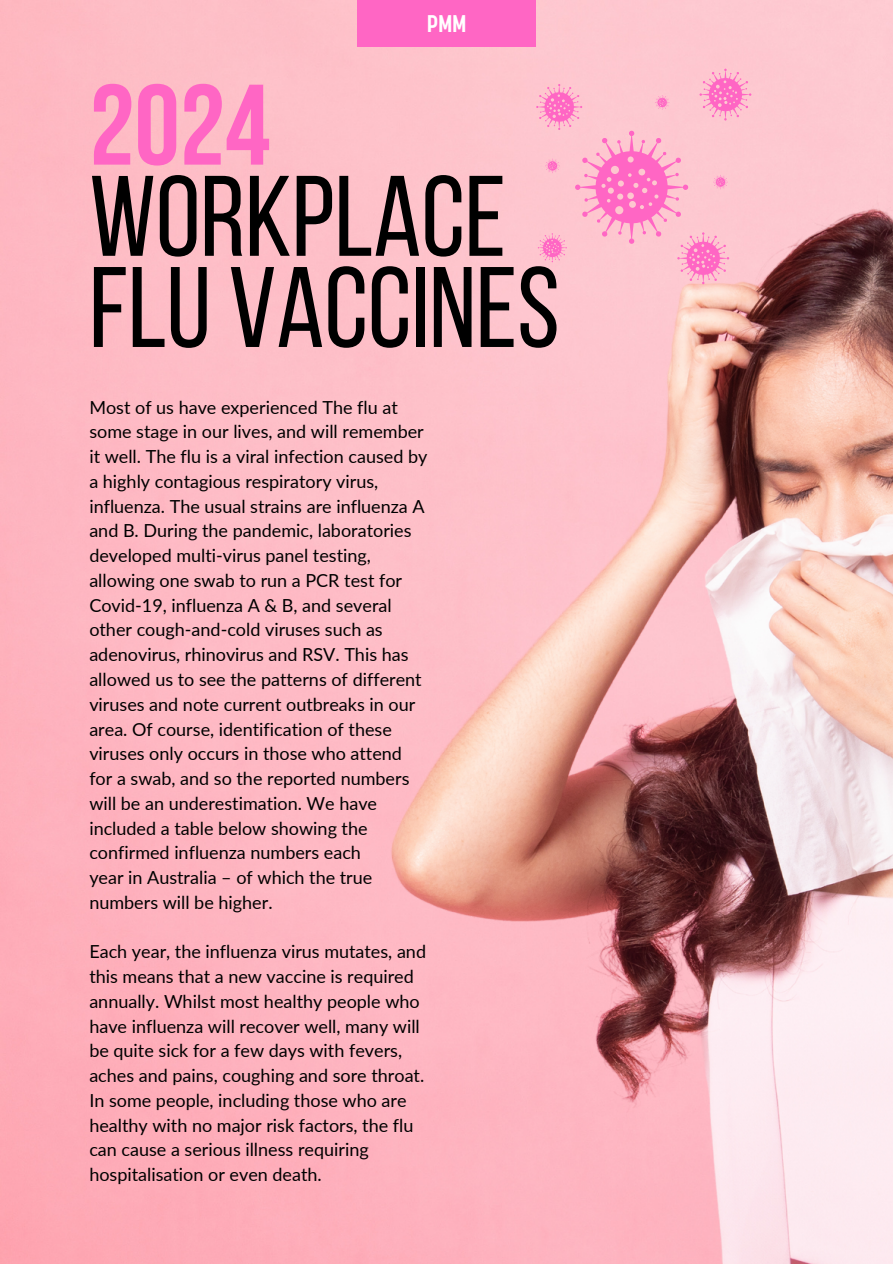
<style>
.page{position:relative;width:893px;height:1264px;background:#fff}
.page>*{position:absolute;margin:0;border:0;box-sizing:border-box;transform-origin:0 0}
.t1{font:114.15px/91.2px "Bebas Neue";color:#000}
.t2{font:700 114.15px "Bebas Neue";color:#ff66c4}
.t3{font:700 24px "Korolev Condensed W04";color:#fff}
.t4{font:18px/24.8px "Lato";color:#000}
</style>
<div class="page">
<img style="left:0;top:0;width:892px;height:1263px">
<div style="left:357px;top:0;width:179px;height:46px;background:#ff66c4"></div>
<img style="left:223px;top:89px;width:669px;height:1174px">
<svg style="left:536px;top:69px;width:215px;height:215px;background:#fdb7cd"></svg>
<p class="t3" style="left:427px;top:9px;width:41px">PMM</p>
<p class="t2" style="left:89px;top:79px;width:182px">2024</p>
<p class="t1" style="left:89px;top:182px;width:472px">WORKPLACE<br>FLU VACCINES</p>
<p class="t4" style="left:89px;top:394px;width:339px">Most of us have experienced The flu at some stage in our lives, and will remember it well. The flu is a viral infection caused by a highly contagious respiratory virus, influenza. The usual strains are influenza A and B. During the pandemic, laboratories developed multi-virus panel testing, allowing one swab to run a PCR test for Covid-19, influenza A &amp; B, and several other cough-and-cold viruses such as adenovirus, rhinovirus and RSV. This has allowed us to see the patterns of different viruses and note current outbreaks in our area. Of course, identification of these viruses only occurs in those who attend for a swab, and so the reported numbers will be an underestimation. We have included a table below showing the confirmed influenza numbers each<br>year in Australia – of which the true numbers will be higher.</p>
<p class="t4" style="left:89px;top:939px;width:338px">Each year, the influenza virus mutates, and this means that a new vaccine is required annually. Whilst most healthy people who have influenza will recover well, many will be quite sick for a few days with fevers, aches and pains, coughing and sore throat.<br>In some people, including those who are healthy with no major risk factors, the flu can cause a serious illness requiring hospitalisation or even death.</p>
</div>
